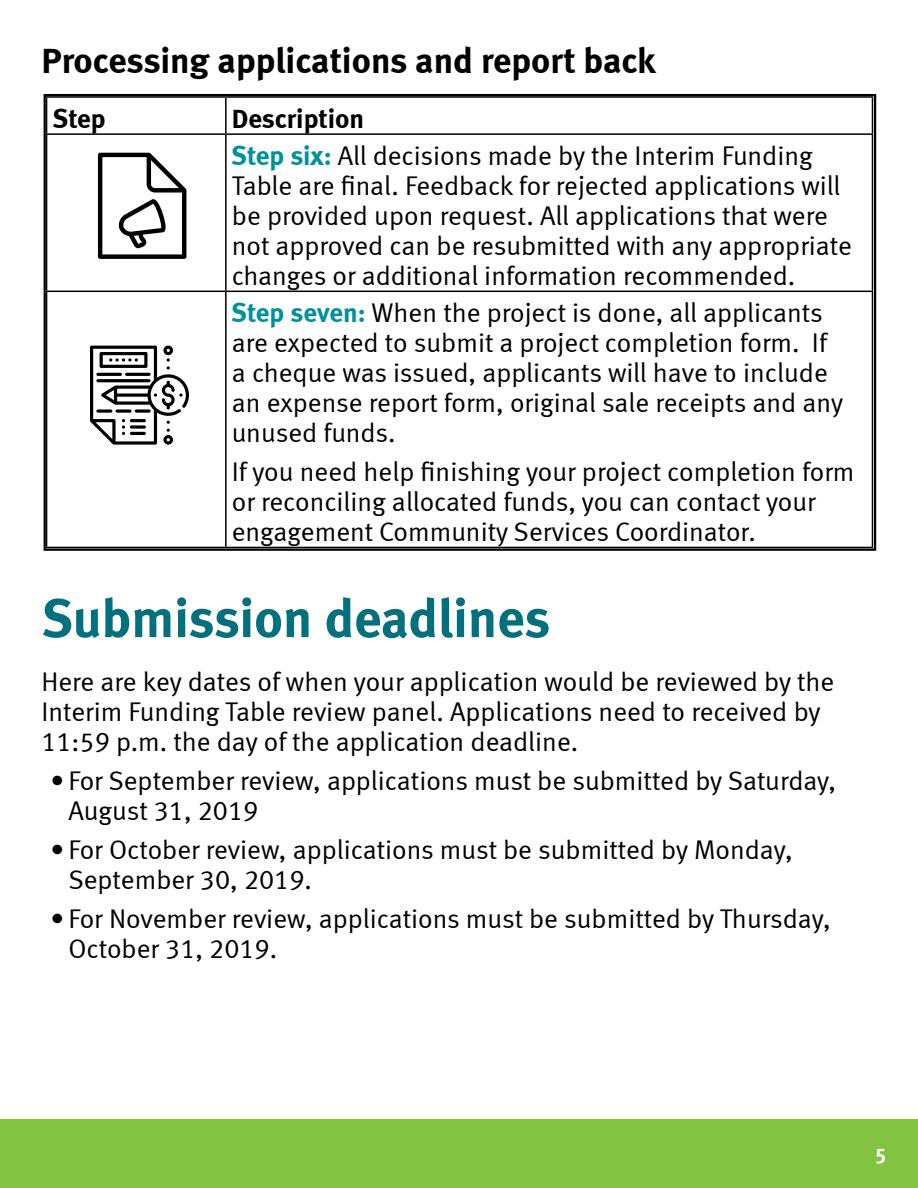
<style>
.page{position:relative;width:918px;height:1188px;background:#fff}
.page>*{position:absolute;margin:0;border:0;box-sizing:border-box;transform-origin:0 0}
.Header_style_1{font:54px "Meta Bold LF";color:#04707e}
.Header_2{font:36px "Meta Bold LF";color:#000}
.Paragraph_Style_3{font:27px/30px "Meta Normal LF";color:#000}
.t1{font:27px "Meta Bold LF";color:#000}
.t2{font:21px "Meta Bold LF";color:#fff}
.s1{font-family:"Meta Bold LF";color:#01909e}
</style>
<div class="page">
<hr style="left:46px;top:96px;width:180px;height:2px;background:#000">
<hr style="left:226px;top:96px;width:647px;height:2px;background:#000">
<hr style="left:225px;top:98px;width:2px;height:35px;background:#000">
<hr style="left:872px;top:98px;width:1px;height:35px;background:#000">
<hr style="left:46px;top:133px;width:180px;height:2px;background:#000">
<hr style="left:226px;top:133px;width:647px;height:2px;background:#000">
<hr style="left:225px;top:135px;width:2px;height:156px;background:#000">
<hr style="left:872px;top:135px;width:1px;height:156px;background:#000">
<hr style="left:46px;top:291px;width:180px;height:1px;background:#000">
<hr style="left:226px;top:291px;width:647px;height:1px;background:#000">
<hr style="left:225px;top:292px;width:2px;height:255px;background:#000">
<hr style="left:872px;top:292px;width:1px;height:255px;background:#000">
<hr style="left:46px;top:547px;width:180px;height:1px;background:#000">
<hr style="left:226px;top:547px;width:647px;height:1px;background:#000">
<div style="left:44px;top:94px;width:832px;height:457px;border:2px solid #000"></div>
<svg style="left:98px;top:153px;width:88px;height:106px"></svg>
<svg style="left:90px;top:346px;width:99px;height:99px"></svg>
<div style="left:0;top:1119px;width:918px;height:69px;background:#82c341"></div>
<h2 class="Header_2" style="left:41px;top:39px;width:616px">Processing applications and report back</h2>
<p class="t1" style="left:53px;top:103px;width:55px">Step</p>
<p class="t1" style="left:232px;top:103px;width:134px">Description</p>
<p class="Paragraph_Style_3" style="left:231px;top:141px;width:622px"><span class="s1">Step six:</span> All decisions made by the Interim Funding Table are final. Feedback for rejected applications will be provided upon request. All applications that were not approved can be resubmitted with any appropriate changes or additional information recommended.</p>
<p class="Paragraph_Style_3" style="left:231px;top:298px;width:613px"><span class="s1">Step seven:</span> When the project is done, all applicants are expected to submit a project completion form. If a cheque was issued, applicants will have to include an expense report form, original sale receipts and any unused funds.</p>
<p class="Paragraph_Style_3" style="left:232px;top:457px;width:624px">If you need help finishing your project completion form or reconciling allocated funds, you can contact your engagement Community Services Coordinator.</p>
<h1 class="Header_style_1" style="left:41px;top:586px;width:510px">Submission deadlines</h1>
<p class="Paragraph_Style_3" style="left:41px;top:666px;width:795px">Here are key dates of when your application would be reviewed by the<br>Interim Funding Table review panel. Applications need to received by<br>11:59 p.m. the day of the application deadline.</p>
<p class="Paragraph_Style_3" style="left:68px;top:765px;width:769px;text-indent:-18px">• For September review, applications must be submitted by Saturday,<br>August 31, 2019</p>
<p class="Paragraph_Style_3" style="left:68px;top:834px;width:726px;text-indent:-18px">• For October review, applications must be submitted by Monday,<br>September 30, 2019.</p>
<p class="Paragraph_Style_3" style="left:68px;top:903px;width:764px;text-indent:-18px">• For November review, applications must be submitted by Thursday,<br>October 31, 2019.</p>
<p class="t2" style="left:875px;top:1143px;width:13px">5</p>
</div>
